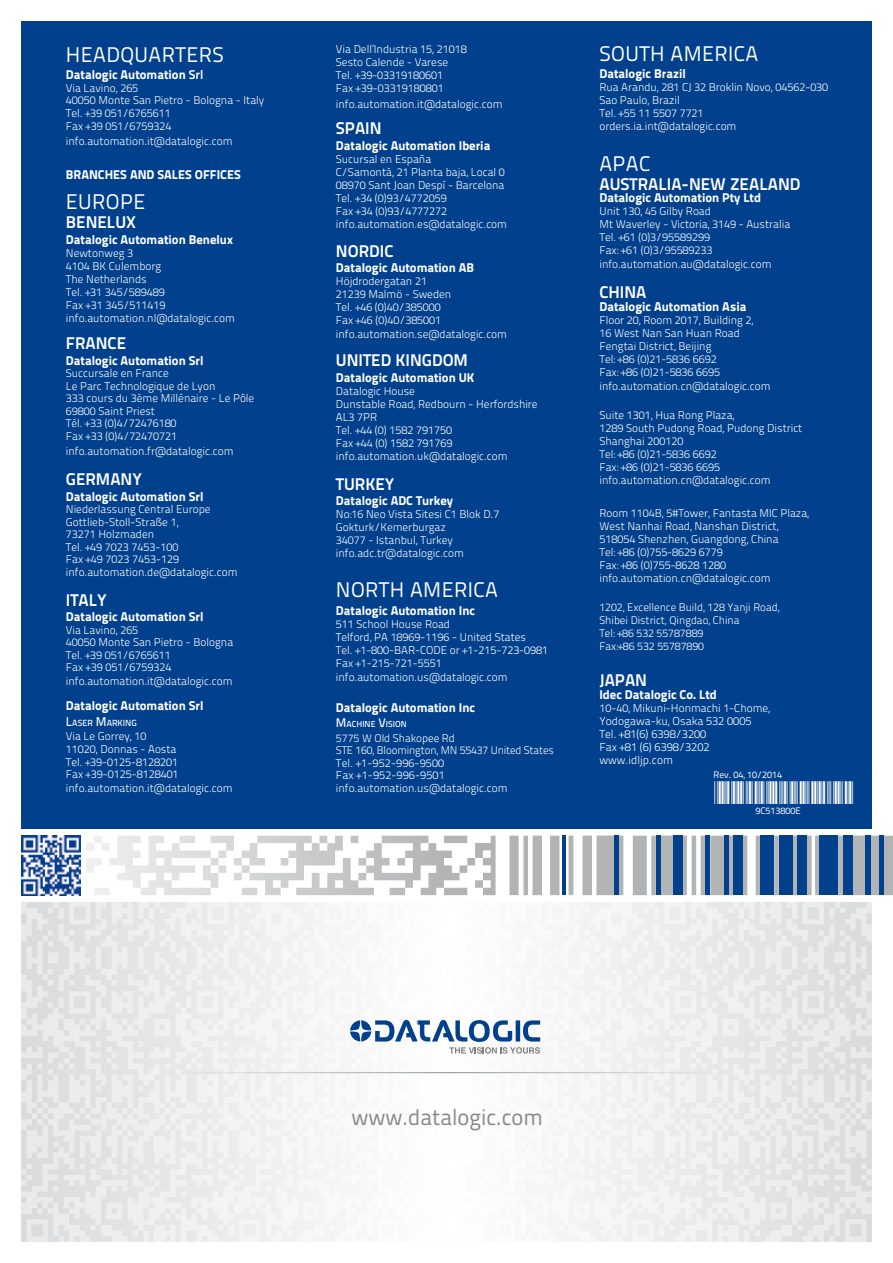
<style>
.page{position:relative;width:893px;height:1263px;background:#fff}
.page>*{position:absolute;margin:0;border:0;box-sizing:border-box;transform-origin:0 0}
.t1{font:30.3px "Free 3 of 9";color:#fff}
.t2{font:22.5px "Titillium Text 22 L";color:#88898b}
.t3{font:21.15px "Titillium Text 22 L";letter-spacing:.02em;color:#fff}
.t4{font:700 16.95px "Titillium Text 22 L";color:#fff}
.t5{font:800 12.75px "Titillium Text 22 L";color:#fff}
.t6{font:300 11.55px/12.9px "Titillium Text 22 L";color:#fff}
.t7{font:300 11.25px/13px "Titillium Text 22 L";color:#fff}
.t8{font:300 11.1px/12.6px "Titillium Text 22 L";letter-spacing:-.01em;color:#fff}
.t9{font:300 10.95px/12.9px "Titillium Text 22 L";color:#fff}
.t10{font:9.45px "Titillium Text 22 L";color:#fff}
.t11{font:500 8.85px "Titillium Text 22 L";color:#fff}
.t12{font:500 8.7px "Titillium Text 22 L";color:#fff}
.s1{font-weight:700}
.s2{font-size:12.75px}
.s3{font-size:12.45px}
</style>
<div class="page">
<div style="left:21px;top:307px;width:425px;height:935px;background:linear-gradient(to right,#e1e1e2,#fefefe)"></div>
<div style="left:446px;top:307px;width:426px;height:935px;background:linear-gradient(to right,#fefefe,#e1e2e2)"></div>
<svg style="left:21px;top:829px;width:872px;height:72px"></svg>
<svg style="left:85px;top:836px;width:411px;height:59px"></svg>
<hr style="left:563px;top:836px;width:3px;height:59px;background:#00408c">
<div style="left:614px;top:836px;width:5px;height:59px;background:#00408c"></div>
<div style="left:779px;top:836px;width:14px;height:59px;background:#00408c"></div>
<div style="left:760px;top:836px;width:14px;height:59px;background:#00408c"></div>
<div style="left:673px;top:836px;width:9px;height:59px;background:#00408c"></div>
<div style="left:798px;top:836px;width:9px;height:59px;background:#00408c"></div>
<div style="left:656px;top:836px;width:5px;height:59px;background:#00408c"></div>
<div style="left:843px;top:836px;width:9px;height:59px;background:#00408c"></div>
<div style="left:865px;top:836px;width:6px;height:59px;background:#00408c"></div>
<hr style="left:879px;top:836px;width:4px;height:59px;background:#00408c">
<div style="left:724px;top:836px;width:5px;height:59px;background:#00408c"></div>
<div style="left:705px;top:836px;width:5px;height:59px;background:#00408c"></div>
<div style="left:734px;top:836px;width:9px;height:59px;background:#00408c"></div>
<div style="left:820px;top:836px;width:18px;height:59px;background:#00408c"></div>
<div style="left:21px;top:831px;width:64px;height:69px;background:#fff"></div>
<img style="left:21px;top:836px;width:60px;height:59px">
<hr style="left:176px;top:1072px;width:543px;height:1px;background:#818b89">
<div style="left:21px;top:21px;width:851px;height:808px;background:#00408c"></div>
<svg style="left:350px;top:1020px;width:190px;height:34px"></svg>
<h3 class="t3" style="left:66px;top:39px;width:159px">HEADQUARTERS</h3>
<p class="t5" style="left:66px;top:65px;width:139px">Datalogic Automation <span class="s1">SRL</span></p>
<p class="t7" style="left:66px;top:81px;width:200px;line-height:12.6px">Via Lavino, 265<br>40050 Monte San Pietro - Bologna - Italy<br>Tel. +39 051/6765611<br>Fax +39 051/6759324</p>
<p class="t7" style="left:66px;top:134px;width:168px">info.automation.it@datalogic.com</p>
<p class="t5" style="left:66px;top:165px;width:176px">Branches and Sales Offices</p>
<h3 class="t3" style="left:66px;top:186px;width:81px">EUROPE</h3>
<h3 class="t4" style="left:66px;top:209px;width:11px">BENE</h3>
<h3 class="t4" style="left:107px;top:209px;width:31px">LUX</h3>
<p class="t5" style="left:66px;top:229px;width:169px">Datalogic Automation Benelux</p>
<p class="t7" style="left:66px;top:246px;width:170px">Newtonweg 3<br>4104 BK Culemborg<br>The Netherlands<br>Tel. +31 345/589489<br>Fax +31 345/511419 info.automation.nl@datalogic.com</p>
<h3 class="t4" style="left:66px;top:330px;width:21px">FRAN</h3>
<h3 class="t4" style="left:108px;top:330px;width:18px">CE</h3>
<p class="t5" style="left:66px;top:350px;width:139px">Datalogic Automation Srl</p>
<p class="t7" style="left:66px;top:366px;width:190px;line-height:12.6px">Succursale en France<br>Le Parc Technologique de Lyon<br>333 cours du 3ème Millénaire - Le Pôle<br>69800 Saint Priest<br>Tél. +33 (0)4/72476180<br>Fax +33 (0)4/72470721</p>
<p class="t7" style="left:66px;top:444px;width:169px">info.automation.fr@datalogic.com</p>
<h3 class="t4" style="left:66px;top:466px;width:78px">GERMANY</h3>
<p class="t5" style="left:66px;top:486px;width:139px">Datalogic Automation Srl</p>
<p class="t7" style="left:66px;top:502px;width:173px;line-height:12.6px">Niederlassung Central Europe<br>Gottlieb-Stoll-Straße 1,<br>73271 Holzmaden<br>Tel. +49 7023 7453-100<br>Fax +49 7023 7453-129 info.automation.de@datalogic.com</p>
<h3 class="t4" style="left:66px;top:587px;width:42px">ITALY</h3>
<p class="t5" style="left:66px;top:607px;width:139px">Datalogic Automation Srl</p>
<p class="t7" style="left:66px;top:623px;width:169px;line-height:12.6px">Via Lavino, 265<br>40050 Monte San Pietro - Bologna<br>Tel. +39 051/6765611<br>Fax +39 051/6759324</p>
<p class="t7" style="left:66px;top:674px;width:168px">info.automation.it@datalogic.com</p>
<p class="t5" style="left:66px;top:696px;width:139px">Datalogic Automation Srl</p>
<p class="t11" style="left:66px;top:716px;width:72px"><span class="s2">L</span>ASER <span class="s2">M</span>ARKING</p>
<p class="t7" style="left:66px;top:729px;width:168px">Via Le Gorrey, 10<br>11020, Donnas - Aosta<br>Tel. +39-0125-8128201<br>Fax +39-0125-8128401 info.automation.it@datalogic.com</p>
<p class="t7" style="left:336px;top:42px;width:132px">Via Dell’I ndustria 15, 21018<br>Sesto Calende - Varese<br>Tel. +39-03319180601<br>Fax +39-03319180801</p>
<p class="t7" style="left:336px;top:97px;width:168px">info.automation.it@datalogic.com</p>
<h3 class="t4" style="left:336px;top:115px;width:29px">SPAIN</h3>
<p class="t5" style="left:336px;top:135px;width:156px">Datalogic Automation Iberia</p>
<p class="t7" style="left:336px;top:152px;width:173px">Sucursal en España<br>C/Samontà, 21 Planta baja, Local 0<br>08970 Sant Joan Despí - Barcelona<br>Tel. +34 (0)93/4772059<br>Fax +34 (0)93/4777272 info.automation.es@datalogic.com</p>
<h3 class="t4" style="left:336px;top:238px;width:11px">NORDI</h3>
<h3 class="t4" style="left:384px;top:238px;width:11px">C</h3>
<p class="t5" style="left:336px;top:258px;width:138px">Datalogic Automation ab</p>
<p class="t7" style="left:336px;top:274px;width:117px">Höjdrodergatan 21<br>21239 Malmö - Sweden<br>Tel. +46 (0)40/385000<br>Fax +46 (0)40/385001</p>
<p class="t7" style="left:336px;top:327px;width:173px">info.automation.se@datalogic.com</p>
<h3 class="t4" style="left:336px;top:347px;width:21px">UNITED</h3>
<h3 class="t4" style="left:395px;top:347px;width:11px">KINGDO</h3>
<h3 class="t4" style="left:454px;top:347px;width:16px">M</h3>
<p class="t5" style="left:336px;top:367px;width:140px">Datalogic Automation UK</p>
<p class="t7" style="left:336px;top:384px;width:203px">Datalogic House<br>Dunstable Road, Redbourn - Herfordshire<br>AL3 7PR<br>Tel. +44 (0) 1582 791750<br>Fax +44 (0) 1582 791769 info.automation.uk@datalogic.com</p>
<h3 class="t4" style="left:336px;top:471px;width:59px">TU RKEY</h3>
<p class="t5" style="left:336px;top:491px;width:63px">Datalogic ADC</p>
<p class="t5" style="left:416px;top:491px;width:38px">Turkey</p>
<p class="t7" style="left:336px;top:507px;width:165px">No:16 Neo Vista Sitesi C1 Blok D.7<br>Gokturk/Kemerburgaz<br>34077 - I stanbul, Turkey info.adc.tr@datalogic.com</p>
<h3 class="t3" style="left:336px;top:574px;width:150px">NORTH AM ERICA</h3>
<p class="t5" style="left:336px;top:600px;width:141px">Datalogic Automation Inc</p>
<p class="t7" style="left:336px;top:617px;width:192px">511 School House Road<br>Telford, PA 18969-1196 - U nited States<br>Tel. +1-800-BAR-CODE</p>
<p class="t7" style="left:450px;top:643px;width:100px">or +1-215-723-0981</p>
<p class="t7" style="left:336px;top:655px;width:173px;line-height:14.1px">Fax +1-215-721-5551 info.automation.us@datalogic.com</p>
<p class="t5" style="left:336px;top:697px;width:141px">Datalogic Automation Inc</p>
<p class="t12" style="left:336px;top:717px;width:72px"><span class="s3">M</span>ACHINE <span class="s3">V</span>ISION</p>
<p class="t8" style="left:336px;top:731px;width:219px">5775 W Old Shakopee Rd<br>STE 160, Bloomington, MN 55437 U nited States</p>
<p class="t7" style="left:336px;top:756px;width:173px;line-height:12.6px">Tel. +1-952-996-9500<br>Fax +1-952-996-9501 info.automation.us@datalogic.com</p>
<h3 class="t3" style="left:599px;top:37px;width:147px">SOUTH AM ERICA</h3>
<p class="t5" style="left:599px;top:64px;width:88px">Datalogic Brazil</p>
<p class="t7" style="left:599px;top:80px;width:230px">Rua Arandu, 281 CJ 32 Broklin Novo, 04562-030<br>Sao Paulo, Brazil<br>Tel. +55 11 5507 7721 orders.ia.int@datalogic.com</p>
<h3 class="t3" style="left:599px;top:148px;width:53px">APAC</h3>
<h3 class="t4" style="left:599px;top:171px;width:203px">AUSTRALIA-NEW ZEALAND</h3>
<p class="t5" style="left:599px;top:188px;width:163px">Datalogic Automation Pty Ltd</p>
<p class="t7" style="left:599px;top:204px;width:192px">U nit 130, 45 Gilby Road<br>Mt Waverley - Victoria, 3149 - Australia<br>Tel. +61 (0)3/95589299<br>Fax: +61 (0)3/95589233 info.automation.au@datalogic.com</p>
<h3 class="t4" style="left:599px;top:279px;width:49px">CHINA</h3>
<p class="t5" style="left:599px;top:297px;width:149px">Datalogic Automation Asia</p>
<p class="t7" style="left:599px;top:313px;width:173px">Floor 20, Room 2017, Building 2,<br>16 West Nan San Huan Road<br>Fengtai District, Beijing<br>Tel: +86 (0)21-5836 6692<br>Fax: +86 (0)21-5836 6695 info.automation.cn@datalogic.com</p>
<p class="t7" style="left:599px;top:408px;width:205px">Suite 1301, Hua Rong Plaza,<br>1289 South Pudong Road, Pudong District<br>Shanghai 200120<br>Tel: +86 (0)21-5836 6692<br>Fax: +86 (0)21-5836 6695 info.automation.cn@datalogic.com</p>
<p class="t7" style="left:599px;top:506px;width:211px">Room 1104B, 5#Tower, Fantasta MIC Plaza, West Nanhai Road, Nanshan District, 518054 Shenzhen, Guangdong, China<br>Tel: +86 (0)755-8629 6779<br>Fax: +86 (0)755-8628 1280 info.automation.cn@datalogic.com</p>
<p class="t9" style="left:599px;top:600px;width:182px">1202, Excellence Build, 128 Yanji Road,<br>Shibei District, Qingdao, China<br>Tel: +86 532 55787889<br>Fax:+86 532 55787890</p>
<h3 class="t4" style="left:599px;top:667px;width:49px">JAPAN</h3>
<p class="t5" style="left:599px;top:685px;width:119px">Idec Datalogic Co. Ltd</p>
<p class="t7" style="left:599px;top:701px;width:172px">10-40, Mikuni-Honmachi 1-Chome,</p>
<p class="t6" style="left:599px;top:714px;width:154px">Yodogawa-ku, Osaka 532 0005<br>Tel. +81(6) 6398/3200<br>Fax +81 (6) 6398/3202 www.idljp.com</p>
<p class="t10" style="left:713px;top:768px;width:70px">REV. 04, 10/2014</p>
<h1 class="t1" style="left:714px;top:776px;width:129px">*9C513800E*</h1>
<p class="t10" style="left:755px;top:804px;width:46px">9C513800E</p>
<h2 class="t2" style="left:352px;top:1101px;width:193px">WWW.DATALOGIC.COM</h2>
</div>
